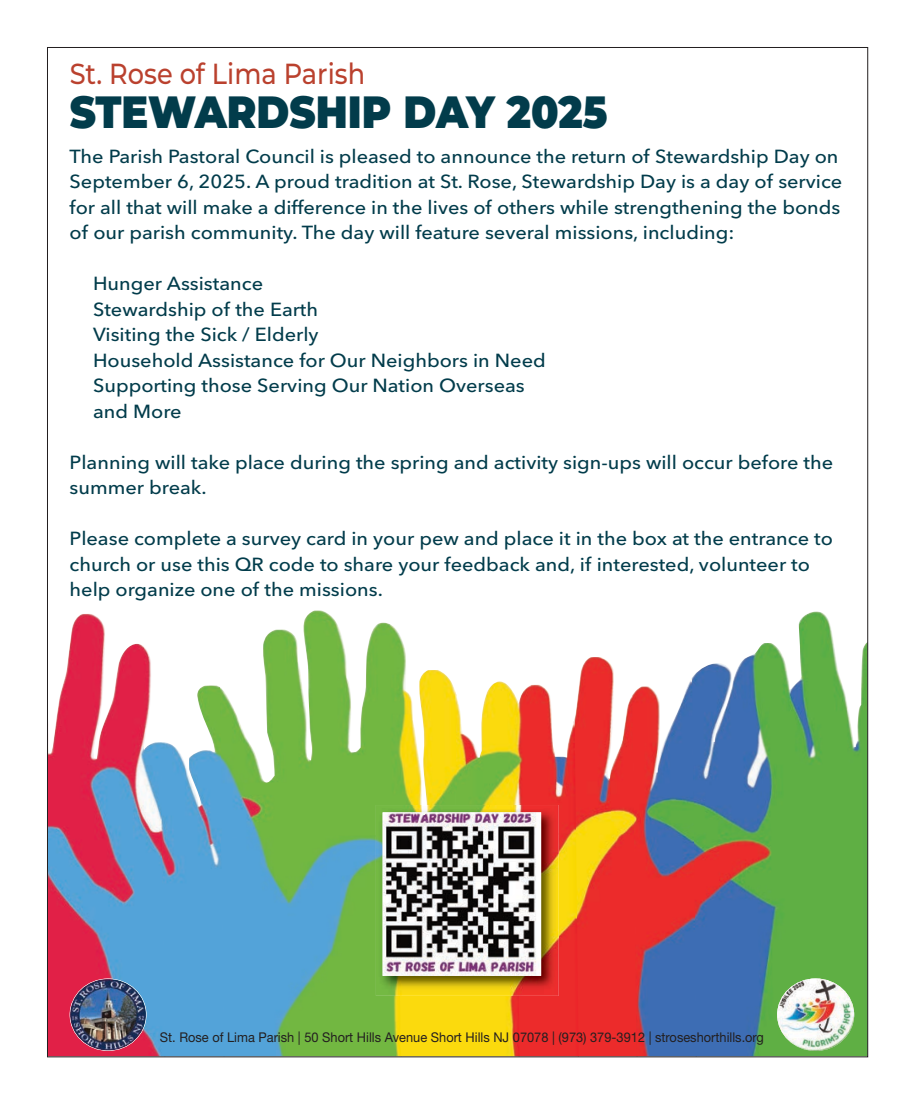
<style>
.page{position:relative;width:914px;height:1103px;background:#fff}
.page>*{position:absolute;margin:0;border:0;box-sizing:border-box;transform-origin:0 0}
.t1{font:900 45.15px "Montserrat";color:#023c4b;scale:.88 1}
.t2{font:500 29.05px "Montserrat";color:#ba412e;scale:.88 1}
.t3{font:500 18.72px/25.6px "Avenir Next";color:#023c4b;scale:1.06 1}
.t4{font:13.47px "Helvetica Neue";color:#231f20;scale:.96 1}
</style>
<div class="page">
<img style="left:49px;top:614px;width:112px;height:441px">
<img style="left:224px;top:610px;width:231px;height:225px">
<img style="left:576px;top:657px;width:56px;height:398px">
<img style="left:693px;top:611px;width:172px;height:444px">
<img style="left:161px;top:685px;width:63px;height:370px">
<img style="left:455px;top:681px;width:121px;height:152px">
<img style="left:632px;top:677px;width:64px;height:378px">
<img style="left:221px;top:835px;width:179px;height:220px">
<img style="left:519px;top:833px;width:59px;height:222px">
<img style="left:400px;top:995px;width:119px;height:60px">
<img style="left:376px;top:805px;width:182px;height:190px">
<svg style="left:422px;top:805px;width:5px;height:7px"></svg>
<img style="left:382px;top:812px;width:159px;height:163px">
<img style="left:70px;top:978px;width:77px;height:73px">
<img style="left:777px;top:978px;width:77px;height:73px">
<h2 class="t2" style="left:70px;top:57px;width:337px">St. Rose of Lima Parish</h2>
<h1 class="t1" style="left:70px;top:86px;width:612px">STEWARDSHIP DAY 2025</h1>
<p class="t3" style="left:70px;top:145px;width:730px">The Parish Pastoral Council is pleased to announce the return of Stewardship Day on September 6, 2025. A proud tradition at St. Rose, Stewardship Day is a day of service for all that will make a difference in the lives of others while strengthening the bonds of our parish community. The day will feature several missions, including:</p>
<p class="t3" style="left:93px;top:272px;width:428px">Hunger Assistance<br>Stewardship of the Earth<br>Visiting the Sick / Elderly<br>Household Assistance for Our Neighbors in Need<br>Supporting those Serving Our Nation Overseas and More</p>
<p class="t3" style="left:70px;top:451px;width:722px">Planning will take place during the spring and activity sign-ups will occur before the summer break.</p>
<p class="t3" style="left:70px;top:527px;width:721px">Please complete a survey card in your pew and place it in the box at the entrance to church or use this QR code to share your feedback and, if interested, volunteer to help organize one of the missions.</p>
<p class="t4" style="left:160px;top:1029px;width:630px">St. Rose of Lima Parish | 50 Short Hills Avenue Short Hills NJ 07078 | (973) 379-3912 | stroseshorthills.org</p>
</div>
